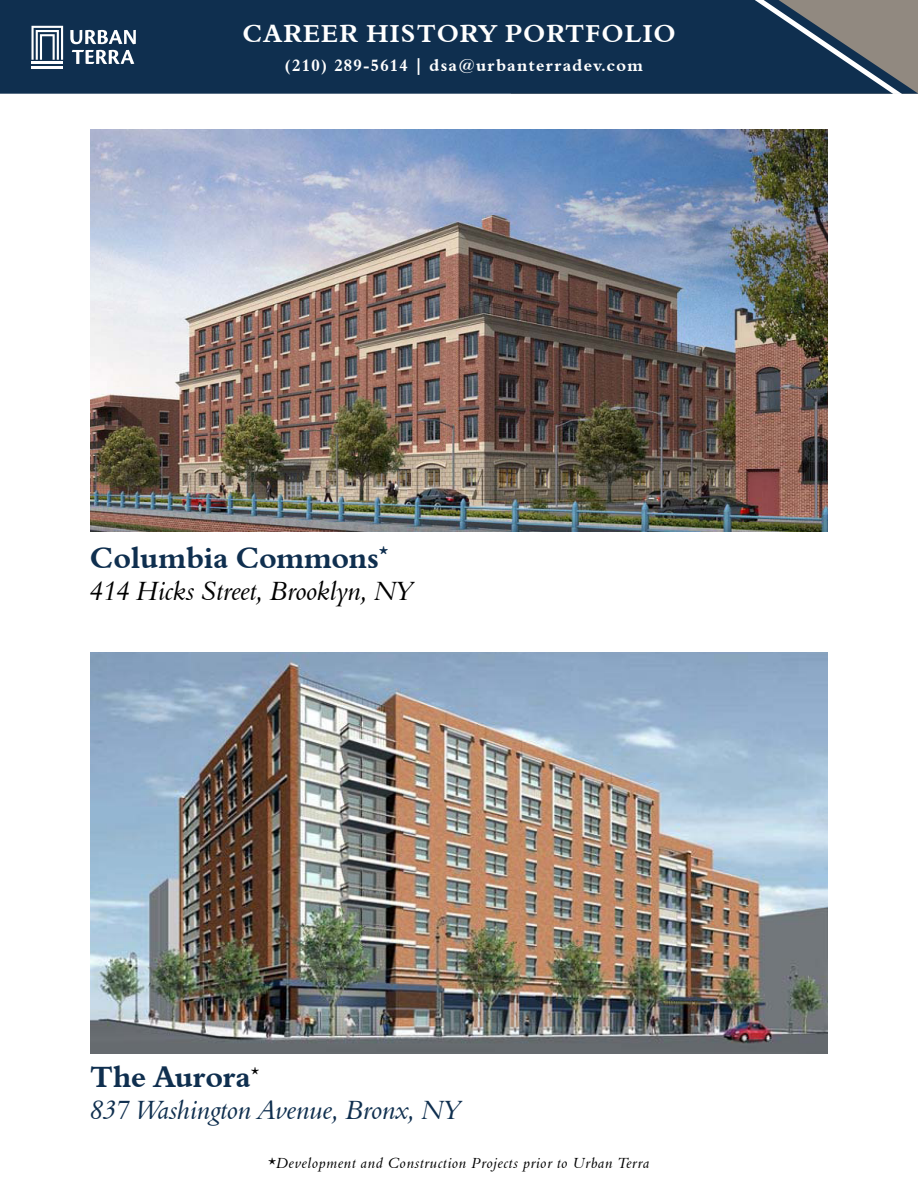
<style>
.page{position:relative;width:918px;height:1188px;background:#fff}
.page>*{position:absolute;margin:0;border:0;box-sizing:border-box;transform-origin:0 0}
.t1{font:30px "Aldine 401 BT Bold A";color:#0f2f4f}
.t2{font:27px "Aldine 401 BT Italic A";color:#0f2f4f}
.t3{font:27px "Aldine 401 BT Italic A";color:#000}
.t4{font:25.2px "Aldine 401 BT Bold A";letter-spacing:.05em;color:#fff}
.t5{font:16.8px "Aldine 401 BT Bold A";letter-spacing:.075em;color:#fff}
.t6{font:15px "Aldine 401 BT Italic A";letter-spacing:.05em;color:#000}
</style>
<div class="page">
<img style="left:90px;top:130px;width:738px;height:401px">
<img style="left:90px;top:652px;width:738px;height:401px">
<div style="left:0;top:0;width:511px;height:94px;background:#0f2f4f"></div>
<svg style="left:511px;top:0;width:407px;height:94px;background:#2a435b"></svg>
<svg style="left:31px;top:26px;width:32px;height:34px"></svg>
<hr style="left:32px;top:62px;width:31px;height:2px;background:#fff">
<hr style="left:32px;top:66px;width:31px;height:2px;background:#fff">
<svg style="left:70px;top:30px;width:66px;height:14px"></svg>
<svg style="left:72px;top:50px;width:62px;height:14px"></svg>
<h3 class="t4" style="left:243px;top:18px;width:434px">CAREER HISTORY PORTFOLIO</h3>
<p class="t5" style="left:284px;top:55px;width:360px">(210) 289-5614 | dsa@urbanterradev.com</p>
<h1 class="t1" style="left:90px;top:539px;width:300px">Columbia Commons<sup>*</sup></h1>
<h2 class="t3" style="left:90px;top:575px;width:325px">414 Hicks Street, Brooklyn, NY</h2>
<h1 class="t1" style="left:90px;top:1058px;width:170px">The Aurora<sup>*</sup></h1>
<h2 class="t2" style="left:90px;top:1093px;width:372px">837 Washington Avenue, Bronx, NY</h2>
<p class="t6" style="left:268px;top:1154px;width:383px">*Development and Construction Projects prior to Urban Terra</p>
</div>
